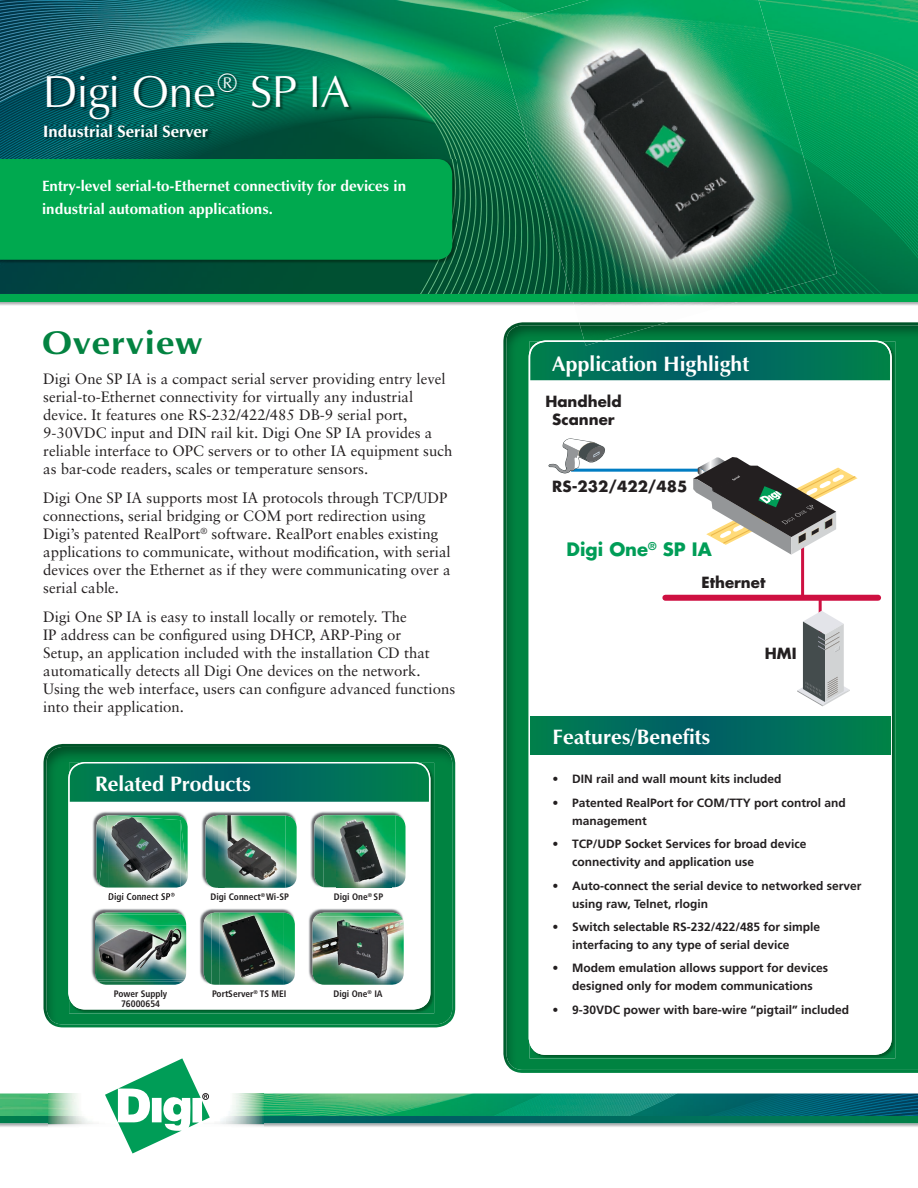
<style>
.page{position:relative;width:918px;height:1188px;background:#fff}
.page>*{position:absolute;margin:0;border:0;box-sizing:border-box;transform-origin:0 0}
.t1{font:45px "Eterna";color:#fff}
.t2{font:700 33px "Eterna";letter-spacing:.03em;color:#038341;scale:1.1 1}
.t3{font:700 21px "Eterna";color:#fff}
.t4{font:700 18px "Futura";color:#009d57}
.t5{font:700 16.5px "Eterna";color:#fff}
.t6{font:15px/18px "Sabon";color:#231f20}
.t7{font:700 15px/22.5px "Eterna";color:#fff}
.t8{font:700 15px/18px "Futura";color:#231f20;text-align:center}
.t9{font:700 12px/18px "Frutiger";color:#231f20}
.t10{font:700 condensed 9.45px/10.5px "Frutiger";color:#231f20;text-align:center}
</style>
<div class="page">
<img style="left:0;top:0;width:918px;height:294px">
<div style="left:0;top:294px;width:918px;height:8px;background:#00a94f"></div>
<img style="left:503px;top:322px;width:415px;height:736px">
<svg style="left:529px;top:340px;width:363px;height:715px"></svg>
<svg style="left:530px;top:717px;width:360px;height:38px;background:#006f59"></svg>
<svg style="left:0;top:1058px;width:918px;height:95px"></svg>
<div style="left:202px;top:1093px;width:7px;height:7px;border:1px solid #231f20;border-radius:50%"></div>
<img style="left:43px;top:744px;width:412px;height:283px">
<img style="left:69px;top:763px;width:365px;height:250px">
<svg style="left:68px;top:762px;width:362px;height:248px"></svg>
<img style="left:0;top:159px;width:456px;height:104px">
<div style="left:0;top:159px;width:452px;height:101px;background:#00a94f"></div>
<img style="left:45px;top:125px;width:167px;height:16px">
<img style="left:47px;top:74px;width:306px;height:49px">
<hr style="left:571px;top:469px;width:140px;height:3px;background:#007dc3">
<hr style="left:819px;top:598px;width:3px;height:82px;background:#ce1041">
<hr style="left:801px;top:504px;width:3px;height:94px;background:#ce1041">
<svg style="left:797px;top:611px;width:53px;height:95px"></svg>
<svg style="left:549px;top:438px;width:57px;height:36px"></svg>
<div style="left:665px;top:595px;width:213px;height:6px;background:#ce1041"></div>
<svg style="left:693px;top:457px;width:165px;height:98px"></svg>
<img style="left:573px;top:302px;width:165px;height:4px">
<img style="left:494px;top:0;width:343px;height:294px">
<img style="left:645px;top:294px;width:62px;height:8px">
<img style="left:580px;top:325px;width:76px;height:15px">
<img style="left:579px;top:322px;width:88px;height:3px">
<svg style="left:530px;top:342px;width:360px;height:38px;background:#016f5a"></svg>
<img style="left:584px;top:340px;width:20px;height:2px">
<img style="left:92px;top:811px;width:95px;height:76px">
<svg style="left:96px;top:815px;width:92px;height:69px"></svg>
<img style="left:98px;top:883px;width:91px;height:14px">
<img style="left:99px;top:815px;width:88px;height:73px">
<img style="left:109px;top:893px;width:61px;height:4px">
<svg style="left:171px;top:893px;width:4px;height:4px"></svg>
<img style="left:108px;top:888px;width:73px;height:2px">
<img style="left:108px;top:815px;width:73px;height:73px">
<img style="left:111px;top:817px;width:61px;height:64px">
<img style="left:91px;top:908px;width:95px;height:76px">
<img style="left:95px;top:914px;width:91px;height:64px">
<img style="left:96px;top:925px;width:90px;height:54px">
<img style="left:98px;top:928px;width:84px;height:44px">
<img style="left:200px;top:908px;width:95px;height:76px">
<svg style="left:204px;top:913px;width:91px;height:72px"></svg>
<img style="left:211px;top:913px;width:74px;height:72px">
<img style="left:223px;top:915px;width:30px;height:10px">
<img style="left:201px;top:811px;width:95px;height:76px">
<img style="left:218px;top:888px;width:68px;height:3px">
<svg style="left:205px;top:815px;width:92px;height:73px;background:#489a76"></svg>
<img style="left:227px;top:815px;width:51px;height:65px">
<img style="left:308px;top:908px;width:95px;height:76px">
<img style="left:315px;top:913px;width:86px;height:4px">
<img style="left:313px;top:917px;width:91px;height:68px">
<img style="left:313px;top:920px;width:91px;height:58px">
<img style="left:310px;top:811px;width:95px;height:76px">
<svg style="left:314px;top:815px;width:92px;height:72px"></svg>
<img style="left:323px;top:815px;width:73px;height:72px">
<img style="left:337px;top:817px;width:55px;height:70px">
<img style="left:340px;top:819px;width:43px;height:63px">
<h1 class="t1" style="left:43px;top:64px;width:307px">Digi One<sup>®</sup> SP IA</h1>
<p class="t5" style="left:43px;top:121px;width:167px">Industrial Serial Server</p>
<p class="t7" style="left:42px;top:175px;width:366px">Entry-level serial-to-Ethernet connectivity for devices in industrial automation applications.</p>
<h2 class="t2" style="left:42px;top:322px;width:147px">Overview</h2>
<p class="t6" style="left:43px;top:370px;width:411px">Digi One SP IA is a compact serial server providing entry level serial-to-Ethernet connectivity for virtually any industrial device. It features one RS-232/422/485 DB-9 serial port, 9-30VDC input and DIN rail kit. Digi One SP IA provides a reliable interface to OPC servers or to other IA equipment such as bar-code readers, scales or temperature sensors.</p>
<p class="t6" style="left:43px;top:489px;width:409px">Digi One SP IA supports most IA protocols through TCP/UDP connections, serial bridging or COM port redirection using Digi’s patented RealPort<sup>®</sup> software. RealPort enables existing applications to communicate, without modification, with serial devices over the Ethernet as if they were communicating over a serial cable.</p>
<p class="t6" style="left:43px;top:608px;width:414px">Digi One SP IA is easy to install locally or remotely. The<br>IP address can be configured using DHCP, ARP-Ping or<br>Setup, an application included with the installation CD that automatically detects all Digi One devices on the network.<br>Using the web interface, users can configure advanced functions into their application.</p>
<h3 class="t3" style="left:95px;top:771px;width:158px">Related Products</h3>
<p class="t10" style="left:108px;top:891px;width:68px">Digi Connect SP<sup>®</sup></p>
<p class="t10" style="left:210px;top:892px;width:80px">Digi Connect<sup>®</sup> Wi-SP</p>
<p class="t10" style="left:334px;top:891px;width:51px">Digi One<sup>®</sup> SP</p>
<p class="t10" style="left:114px;top:988px;width:55px">Power Supply<br>76000654</p>
<p class="t10" style="left:212px;top:989px;width:76px">PortServer<sup>®</sup> TS MEI</p>
<p class="t10" style="left:334px;top:989px;width:51px">Digi One<sup>®</sup> IA</p>
<h3 class="t3" style="left:553px;top:350px;width:198px">Application Highlight</h3>
<p class="t8" style="left:545px;top:392px;width:78px">Handheld<br>Scanner</p>
<p class="t8" style="left:552px;top:477px;width:137px">RS-232/422/485</p>
<p class="t4" style="left:567px;top:536px;width:147px">Digi One<sup>®</sup> SP IA</p>
<p class="t8" style="left:701px;top:573px;width:65px">Ethernet</p>
<h3 class="t3" style="left:553px;top:723px;width:160px">Features/Benefits</h3>
<p class="t8" style="left:765px;top:644px;width:33px">HMI</p>
<p class="t9" style="left:553px;top:770px;width:230px">• DIN rail and wall mount kits included</p>
<p class="t9" style="left:572px;top:794px;width:275px;text-indent:-20px">• Patented RealPort for COM/TTY port control and management</p>
<p class="t9" style="left:572px;top:835px;width:236px;text-indent:-20px">• TCP/UDP Socket Services for broad device connectivity and application use</p>
<p class="t9" style="left:572px;top:876px;width:291px;text-indent:-20px">• Auto-connect the serial device to networked server using raw, Telnet, rlogin</p>
<p class="t9" style="left:572px;top:918px;width:250px;text-indent:-20px">• Switch selectable RS-232/422/485 for simple interfacing to any type of serial device</p>
<p class="t9" style="left:553px;top:959px;width:277px;text-align:center">• Modem emulation allows support for devices designed only for modem communications</p>
<p class="t9" style="left:553px;top:1001px;width:298px">• 9-30VDC power with bare-wire “pigtail” included</p>
</div>
